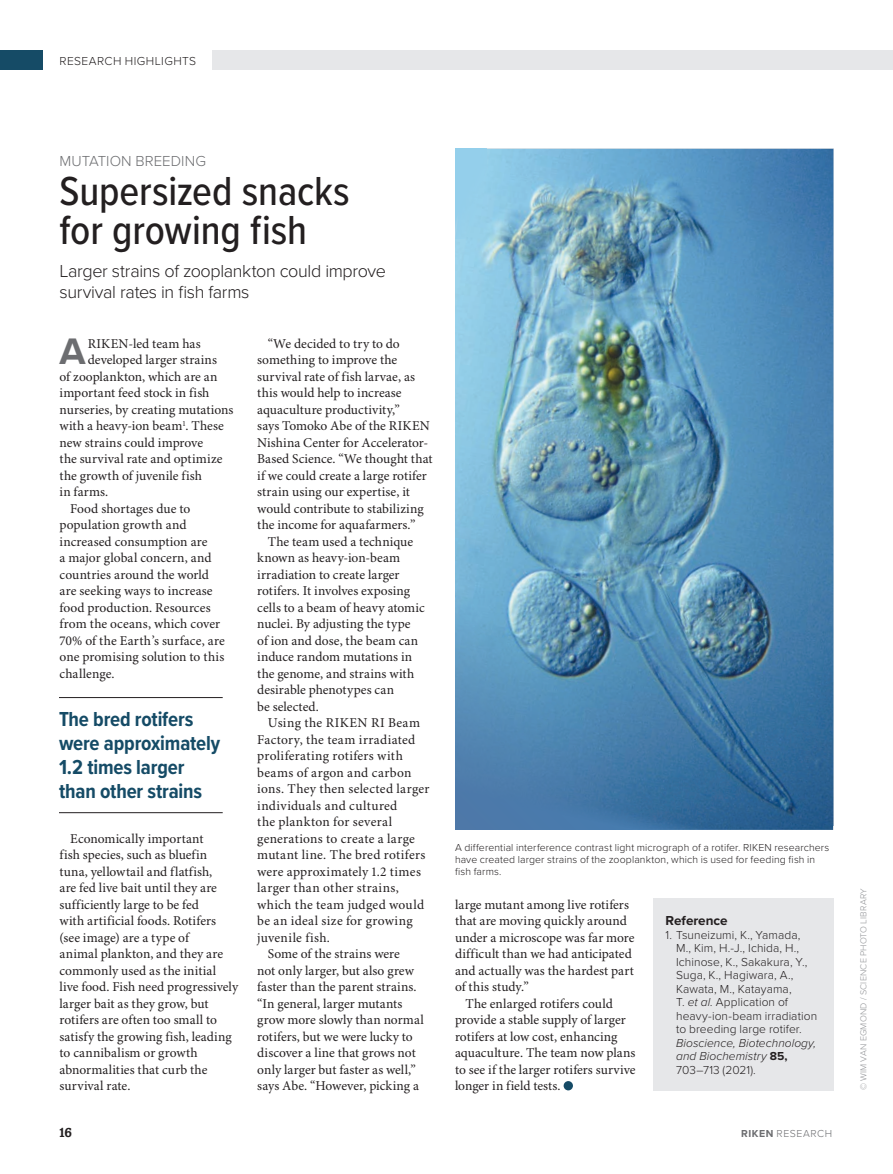
<style>
.page{position:relative;width:893px;height:1174px;background:#fff}
.page>*{position:absolute;margin:0;border:0;box-sizing:border-box;transform-origin:0 0}
.Headline{font:500 42px/39px "Proxima Nova Cond";letter-spacing:-.005em;color:#231f20}
.Body_Drop_Cap{font:700 38.25px "Proxima Nova";color:#6c6d70}
.t1{font:700 21px/24px "Proxima Nova Cond";letter-spacing:-.01em;color:#154b66}
.Standfirst{font:300 18px/21px "Proxima Nova";letter-spacing:-.02em;color:#231f20}
.t2{font:300 15px "Proxima Nova";letter-spacing:.005em;color:#6c6d70}
.Body_Drop_Cap-2{font:13.5px/16.5px "Minion Pro";letter-spacing:.005em;color:#231f20}
.t3{font:700 13.5px "Proxima Nova";color:#231f20}
.t4{font:700 13.5px "Amasis MT Pro";color:#231f20}
.t5{font:300 12px/13.5px "Proxima Nova";letter-spacing:.005em;color:#231f20}
.t6{font:300 12px "Proxima Nova";letter-spacing:.035em;color:#231f20}
.t7{font:300 10.5px/12px "Proxima Nova";letter-spacing:.01em;color:#231f20}
.t8{font:300 10.5px "Proxima Nova";letter-spacing:.05em;color:#6c6d70}
.t9{font:300 9px "Proxima Nova";letter-spacing:.025em;color:#939598}
.s1{font-style:italic}
.s2{font-weight:700}
</style>
<div class="page">
<div style="left:0;top:51px;width:43px;height:19px;background:#154b66"></div>
<div style="left:212px;top:51px;width:681px;height:19px;background:#e6e7e9"></div>
<div style="left:564px;top:1081px;width:9px;height:9px;background:#154b66;border-radius:50%"></div>
<hr style="left:59px;top:697px;width:164px;height:1px;background:#231f20">
<hr style="left:59px;top:812px;width:164px;height:1px;background:#231f20">
<div style="left:653px;top:897px;width:180px;height:193px;background:#e6e7e9"></div>
<img style="left:455px;top:149px;width:378px;height:628px">
<div style="left:455px;top:149px;width:31px;height:90px;background:#94cfeb"></div>
<svg style="left:694px;top:777px;width:139px;height:53px;background:#2a6090"></svg>
<svg style="left:455px;top:591px;width:239px;height:239px;background:#4f86b0"></svg>
<p class="t6" style="left:60px;top:52px;width:138px">RESEARCH HIGHLIGHTS</p>
<p class="t2" style="left:60px;top:150px;width:148px">MUTATION BREEDING</p>
<p class="Headline" style="left:60px;top:170px;width:292px">Supersized snacks for growing fish</p>
<p class="Standfirst" style="left:60px;top:260px;width:328px">Larger strains of zooplankton could improve survival rates in fish farms</p>
<p class="Body_Drop_Cap" style="left:60px;top:323px;width:28px">A</p>
<p class="Body_Drop_Cap-2" style="left:88px;top:335px;width:114px">RIKEN-led team has</p>
<p class="Body_Drop_Cap-2" style="left:88px;top:352px;width:131px">developed larger strains</p>
<p class="Body_Drop_Cap-2" style="left:60px;top:368px;width:159px">of zooplankton, which are an</p>
<p class="Body_Drop_Cap-2" style="left:60px;top:385px;width:151px">important feed stock in fish</p>
<p class="Body_Drop_Cap-2" style="left:60px;top:401px;width:175px">nurseries, by creating mutations</p>
<p class="Body_Drop_Cap-2" style="left:60px;top:418px;width:166px">with a heavy-ion beam<sup>1</sup>. These</p>
<p class="Body_Drop_Cap-2" style="left:60px;top:434px;width:145px">new strains could improve</p>
<p class="Body_Drop_Cap-2" style="left:60px;top:451px;width:165px">the survival rate and optimize</p>
<p class="Body_Drop_Cap-2" style="left:60px;top:467px;width:144px">the growth of juvenile fish</p>
<p class="Body_Drop_Cap-2" style="left:60px;top:484px;width:50px">in farms.</p>
<p class="Body_Drop_Cap-2" style="left:60px;top:500px;width:167px;text-indent:11px">Food shortages due to population growth and increased consumption are<br>a major global concern, and countries around the world are seeking ways to increase food production. Resources from the oceans, which cover<br>70% of the Earth’s surface, are one promising solution to this challenge.</p>
<p class="t1" style="left:59px;top:706px;width:163px">The bred rotifers were approximately<br>1.2 times larger than other strains</p>
<p class="Body_Drop_Cap-2" style="left:60px;top:830px;width:180px;text-indent:11px">Economically important<br>fish species, such as bluefin tuna, yellowtail and flatfish,<br>are fed live bait until they are sufficiently large to be fed<br>with artificial foods. Rotifers (see image) are a type of<br>animal plankton, and they are commonly used as the initial live food. Fish need progressively larger bait as they grow, but rotifers are often too small to satisfy the growing fish, leading to cannibalism or growth abnormalities that curb the survival rate.</p>
<p class="Body_Drop_Cap-2" style="left:257px;top:335px;width:177px;text-indent:11px">“We decided to try to do something to improve the survival rate of fish larvae, as this would help to increase aquaculture productivity,”<br>says Tomoko Abe of the RIKEN<br>Nishina Center for Accelerator-<br>Based Science. “We thought that if we could create a large rotifer strain using our expertise, it would contribute to stabilizing the income for aquafarmers.”</p>
<p class="Body_Drop_Cap-2" style="left:257px;top:533px;width:169px;text-indent:11px">The team used a technique known as heavy-ion-beam irradiation to create larger rotifers. It involves exposing cells to a beam of heavy atomic nuclei. By adjusting the type<br>of ion and dose, the beam can induce random mutations in the genome, and strains with desirable phenotypes can<br>be selected.</p>
<p class="Body_Drop_Cap-2" style="left:257px;top:715px;width:174px;text-indent:11px">Using the RIKEN RI Beam<br>Factory, the team irradiated proliferating rotifers with beams of argon and carbon ions. They then selected larger individuals and cultured<br>the plankton for several generations to create a large mutant line. The bred rotifers were approximately 1.2 times larger than other strains, which the team judged would be an ideal size for growing juvenile fish.</p>
<p class="Body_Drop_Cap-2" style="left:257px;top:946px;width:168px;text-indent:11px">Some of the strains were<br>not only larger, but also grew faster than the parent strains. “In general, larger mutants grow more slowly than normal rotifers, but we were lucky to discover a line that grows not only larger but faster as well,” says Abe. “However, picking a</p>
<p class="t7" style="left:455px;top:841px;width:376px">A differential interference contrast light micrograph of a rotifer. RIKEN researchers have created larger strains of the zooplankton, which is used for feeding fish in fish farms.</p>
<p class="Body_Drop_Cap-2" style="left:455px;top:896px;width:181px">large mutant among live rotifers that are moving quickly around under a microscope was far more difficult than we had anticipated and actually was the hardest part of this study.”</p>
<p class="Body_Drop_Cap-2" style="left:455px;top:995px;width:182px;text-indent:11px">The enlarged rotifers could provide a stable supply of larger rotifers at low cost, enhancing aquaculture. The team now plans to see if the larger rotifers survive longer in field tests.</p>
<p class="t3" style="left:665px;top:910px;width:64px">Reference</p>
<p class="t5" style="left:676px;top:927px;width:143px;text-indent:-11px">1. Tsuneizumi, K., Yamada,<br>M., Kim, H.-J., Ichida, H.,<br>Ichinose, K., Sakakura, Y.,<br>Suga, K., Hagiwara, A.,<br>Kawata, M., Katayama,<br>T. <span class="s1">et al.</span> Application of heavy-ion-beam irradiation to breeding large rotifer.<br><span class="s1">Bioscience, Biotechnology, and Biochemistry</span> <span class="s2">85,<br></span>703–713 (2021).</p>
<p class="t4" style="left:60px;top:1123px;width:14px">16</p>
<p class="t8" style="left:741px;top:1125px;width:92px"><span class="s2">RIKEN</span> RESEARCH</p>
<p class="t9" style="left:857px;top:1090px;width:204px;rotate:-90deg">© WIM VAN EGMOND / SCIENCE PHOTO LIBRARY</p>
</div>
